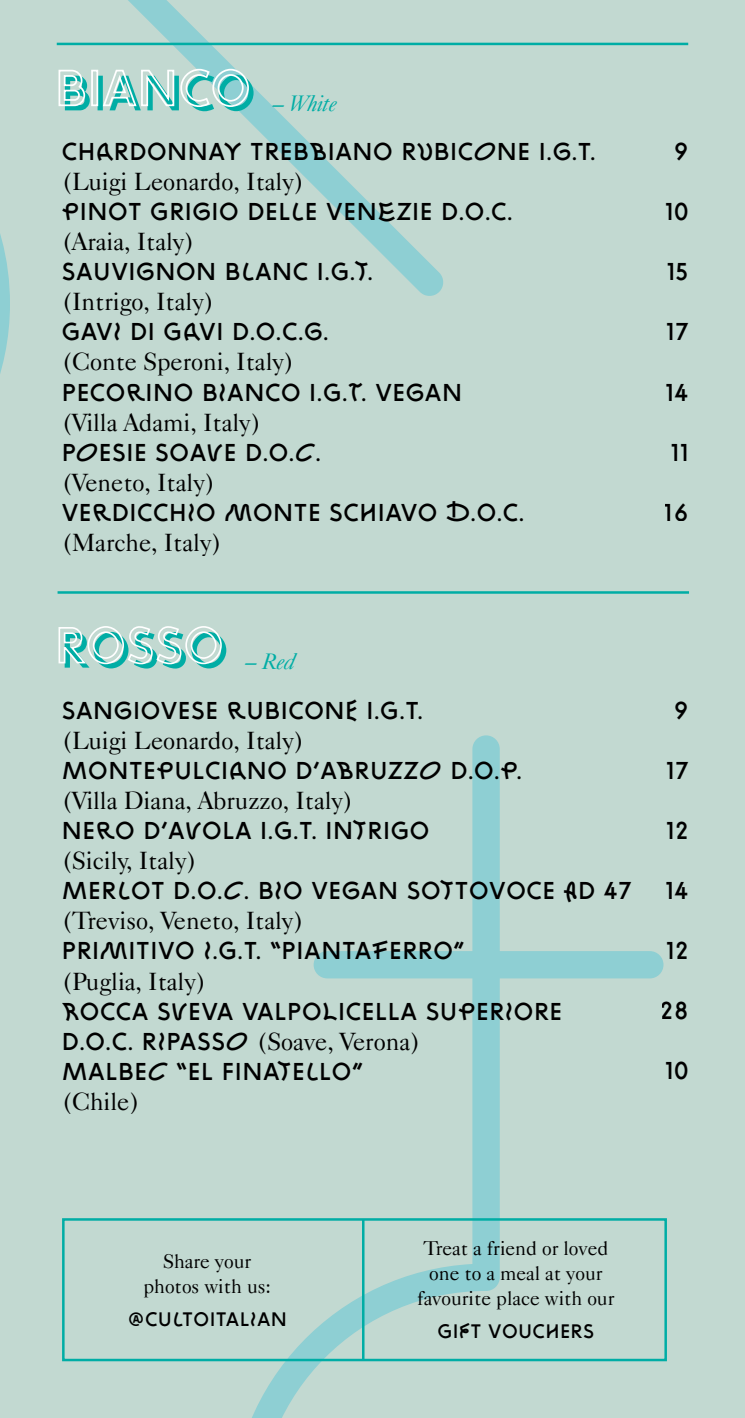
<style>
.page{position:relative;width:745px;height:1418px;background:#fff}
.page>*{position:absolute;margin:0;border:0;box-sizing:border-box;transform-origin:0 0}
.t1{font:25px "ZIGZAG Not Rounded";letter-spacing:.05em;color:#000}
.t2{font:25px "Caslon 540 BT";color:#000}
.t3{font:italic 22.5px "Caslon 540 BT";color:#00ada5}
.t4{font:20px/25px "Caslon 540 BT";color:#000;text-align:center}
.t5{font:20px "ZIGZAG Not Rounded";letter-spacing:.05em;color:#000}
.s1{font-family:"ZIGZAG Not Rounded"}
</style>
<div class="page">
<div style="left:0;top:0;width:744px;height:1417px;background:#c2d9d1"></div>
<svg style="left:0;top:0;width:444px;height:374px"></svg>
<svg style="left:231px;top:735px;width:436px;height:682px"></svg>
<hr style="left:57px;top:43px;width:630px;height:2px;background:#00ada5">
<svg style="left:58px;top:68px;width:195px;height:44px"></svg>
<hr style="left:57px;top:591px;width:631px;height:2px;background:#00ada5">
<svg style="left:58px;top:626px;width:168px;height:42px"></svg>
<div style="left:62px;top:1218px;width:604px;height:143px;border:2px solid #00ada5"></div>
<hr style="left:362px;top:1219px;width:2px;height:141px;background:#00ada5">
<p class="t3" style="left:272px;top:90px;width:65px">– White</p>
<p class="t1" style="left:62px;top:137px;width:534px">CHARDONNAY TREBBIANO RUBICONE I.G.T.</p>
<p class="t2" style="left:62px;top:166px;width:243px">(Luigi Leonardo, Italy)</p>
<p class="t1" style="left:62px;top:197px;width:451px">PINOT GRIGIO DELLE VENEZIE D.O.C.</p>
<p class="t2" style="left:62px;top:226px;width:134px">(Araia, Italy)</p>
<p class="t1" style="left:62px;top:257px;width:312px">SAUVIGNON BLANC I.G.T.</p>
<p class="t2" style="left:62px;top:286px;width:153px">(Intrigo, Italy)</p>
<p class="t1" style="left:62px;top:317px;width:268px">GAVI DI GAVI D.O.C.G.</p>
<p class="t2" style="left:62px;top:346px;width:233px">(Conte Speroni, Italy)</p>
<p class="t1" style="left:62px;top:377px;width:382px">PECORINO BIANCO I.G.T. VEGAN</p>
<p class="t2" style="left:62px;top:406px;width:200px">(Villa Adami, Italy)</p>
<p class="t1" style="left:62px;top:437px;width:260px">POESIE SOAVE D.O.C.</p>
<p class="t2" style="left:62px;top:466px;width:154px">(Veneto, Italy)</p>
<p class="t1" style="left:62px;top:497px;width:463px">VERDICCHIO MONTE SCHIAVO D.O.C.</p>
<p class="t2" style="left:62px;top:526px;width:161px">(Marche, Italy)</p>
<p class="t1" style="left:673px;top:137px;width:16px">9</p>
<p class="t1" style="left:665px;top:197px;width:24px">10</p>
<p class="t1" style="left:666px;top:257px;width:23px">15</p>
<p class="t1" style="left:666px;top:317px;width:23px">17</p>
<p class="t1" style="left:665px;top:377px;width:24px">14</p>
<p class="t1" style="left:670px;top:437px;width:18px">11</p>
<p class="t1" style="left:664px;top:497px;width:25px">16</p>
<p class="t3" style="left:245px;top:647px;width:51px">– Red</p>
<p class="t1" style="left:62px;top:696px;width:362px">SANGIOVESE RUBICONE I.G.T.</p>
<p class="t2" style="left:62px;top:725px;width:243px">(Luigi Leonardo, Italy)</p>
<p class="t1" style="left:62px;top:756px;width:460px">MONTEPULCIANO D’ABRUZZO D.O.P.</p>
<p class="t2" style="left:62px;top:785px;width:292px">(Villa Diana, Abruzzo, Italy)</p>
<p class="t1" style="left:62px;top:816px;width:368px">NERO D’AVOLA I.G.T. INTRIGO</p>
<p class="t2" style="left:62px;top:845px;width:136px">(Sicily, Italy)</p>
<p class="t1" style="left:62px;top:876px;width:570px">MERLOT D.O.C. BIO VEGAN SOTTOVOCE AD 47</p>
<p class="t2" style="left:62px;top:905px;width:243px">(Treviso, Veneto, Italy)</p>
<p class="t1" style="left:62px;top:936px;width:403px">PRIMITIVO I.G.T. “PIANTAFERRO”</p>
<p class="t2" style="left:62px;top:965px;width:145px">(Puglia, Italy)</p>
<p class="t1" style="left:62px;top:996px;width:501px">ROCCA SVEVA VALPOLICELLA SUPERIORE</p>
<p class="t2" style="left:62px;top:1025px;width:359px"><span class="s1">D.O.C. RIPASSO</span> (Soave, Verona)</p>
<p class="t1" style="left:62px;top:1056px;width:302px">MALBEC “EL FINATELLO”</p>
<p class="t2" style="left:62px;top:1085px;width:79px">(Chile)</p>
<p class="t1" style="left:673px;top:695px;width:16px">9</p>
<p class="t1" style="left:666px;top:755px;width:23px">17</p>
<p class="t1" style="left:666px;top:815px;width:23px">12</p>
<p class="t1" style="left:665px;top:875px;width:24px">14</p>
<p class="t1" style="left:666px;top:935px;width:23px">12</p>
<p class="t1" style="left:660px;top:995px;width:29px">28</p>
<p class="t1" style="left:665px;top:1055px;width:24px">10</p>
<p class="t4" style="left:143px;top:1248px;width:129px">Share your photos with us:</p>
<p class="t5" style="left:128px;top:1306px;width:160px">@CULTOITALIAN</p>
<p class="t4" style="left:417px;top:1235px;width:198px">Treat a friend or loved one to a meal at your favourite place with our</p>
<p class="t5" style="left:437px;top:1319px;width:157px">GIFT VOUCHERS</p>
</div>
